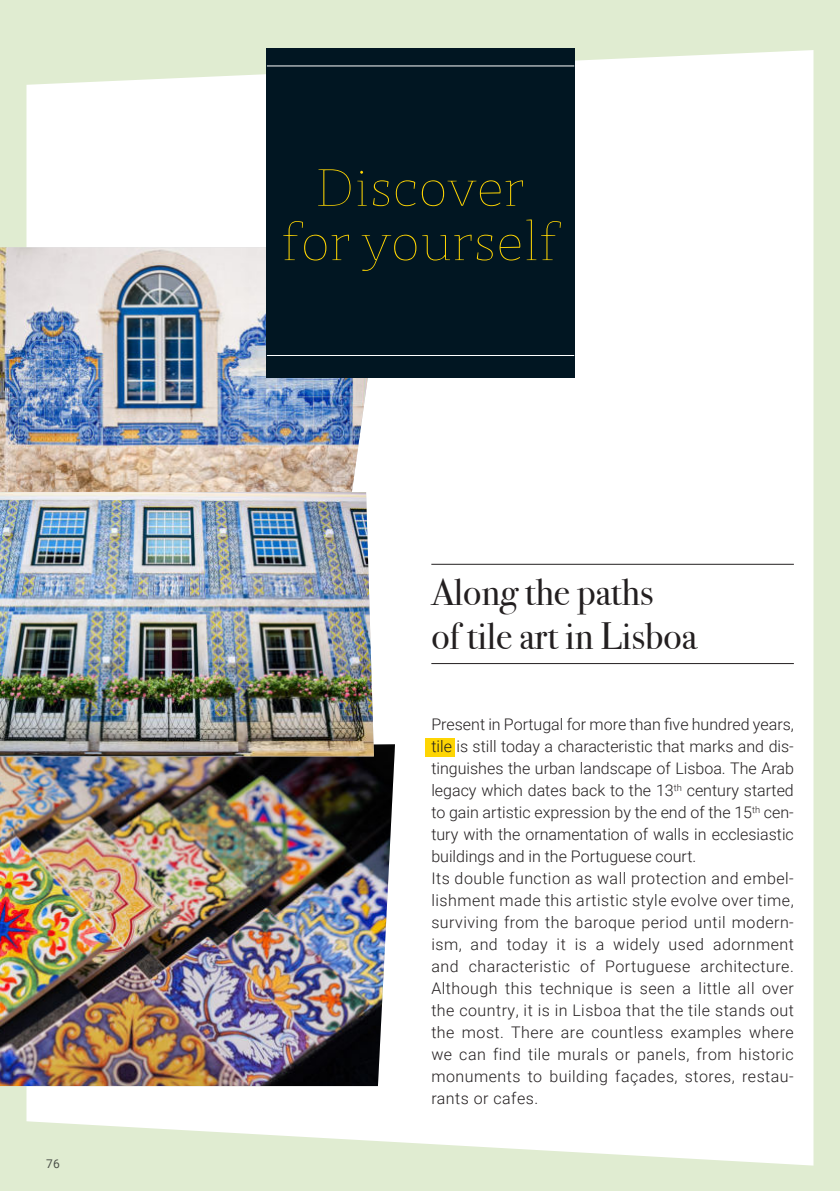
<style>
.page{position:relative;width:840px;height:1191px;background:#fff}
.page>*{position:absolute;margin:0;border:0;box-sizing:border-box;transform-origin:0 0}
.t1{font:100 52px/54.4px "St Marie";color:#fed503;text-align:center}
.t2{font:38px/44px "Bodoni Svty Two ITCTT";color:#231f20}
.t3{font:300 16px/22px "Roboto";letter-spacing:.03em;color:#231f20}
.t4{font:12px "Roboto";color:#57585a}
</style>
<div class="page">
<div style="left:0;top:0;width:839px;height:1191px;background:#e0ecd1"></div>
<div style="left:26px;top:50px;width:787px;height:1115px;background:#fff"></div>
<hr style="left:254px;top:84px;width:299px;height:1px;background:#fff">
<div style="left:425px;top:738px;width:30px;height:18px;background:#fed503"></div>
<hr style="left:431px;top:663px;width:362px;height:1px;background:#231f20">
<hr style="left:431px;top:564px;width:362px;height:1px;background:#231f20">
<img style="left:0;top:744px;width:395px;height:342px">
<img style="left:0;top:247px;width:386px;height:245px">
<img style="left:0;top:492px;width:373px;height:264px">
<div style="left:265px;top:49px;width:309px;height:329px;background:#011622"></div>
<hr style="left:267px;top:66px;width:307px;height:1px;background:#fff">
<hr style="left:267px;top:355px;width:307px;height:1px;background:#fff">
<p class="t4" style="left:46px;top:1158px;width:15px">76</p>
<h1 class="t1" style="left:281px;top:164px;width:279px">Discover for yourself</h1>
<h2 class="t2" style="left:431px;top:574px;width:267px">Along the paths<br>of tile art in Lisboa</h2>
<p class="t3" style="left:431px;top:713px;width:364px">Present in Portugal for more than five hundred years, tile is still today a characteristic that marks and dis&shy;tinguishes the urban landscape of Lisboa. The Arab legacy which dates back to the 13<sup>th</sup> century started to gain artistic expression by the end of the 15<sup>th</sup> cen&shy;tury with the ornamentation of walls in ecclesiastic buildings and in the Portuguese court.<br>Its double function as wall protection and embel&shy;lishment made this artistic style evolve over time, surviving from the baroque period until modern&shy;ism, and today it is a widely used adornment and characteristic of Portuguese architecture.<br>Although this technique is seen a little all over the country, it is in Lisboa that the tile stands out the most. There are countless examples where we can find tile murals or panels, from historic monuments to building façades, stores, restau&shy;rants or cafes.</p>
</div>
